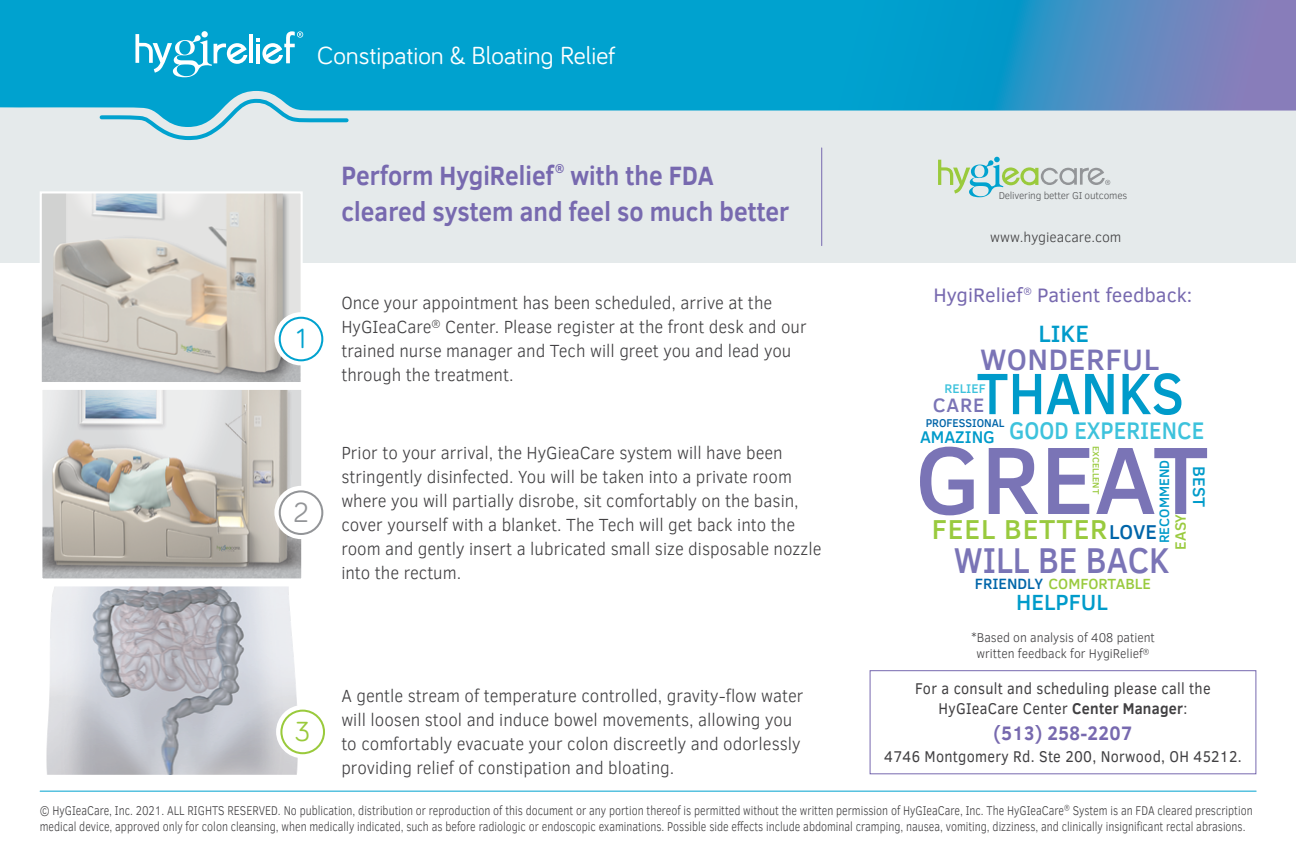
<style>
.page{position:relative;width:1296px;height:864px;background:#fff}
.page>*{position:absolute;margin:0;border:0;box-sizing:border-box;transform-origin:0 0}
.t1{font:500 97.6px "Clear Sans";color:#7a74b6}
.t2{font:500 59.6px "Clear Sans";color:#009bca;scale:.92 1}
.t3{font:500 36.8px "Clear Sans";color:#7a74b6;scale:.9 1}
.t4{font:500 30.2px "Clear Sans";letter-spacing:.02em;color:#7a74b6}
.t5{font:28.6px "Bariol";color:#9aca3c}
.t6{font:28.6px "Bariol";color:#939598}
.t7{font:28.6px "Bariol";color:#00a2cf}
.t8{font:500 28px "Clear Sans";letter-spacing:.03em;color:#99ca3e}
.t9{font:700 27.2px/36px "Clear Sans";letter-spacing:.005em;color:#7769af;scale:.9 1}
.t10{font:25.6px "Bariol";color:#fff}
.t11{font:500 24.6px "Clear Sans";color:#3dc2dc;scale:.91 1}
.t12{font:500 24.2px "Clear Sans";color:#009bca}
.t13{font:500 22.6px "Clear Sans";color:#009bca}
.t14{font:500 20.6px "Clear Sans";color:#0065a9}
.t15{font:20px "Clear Sans";color:#7769af}
.t16{font:700 20px "Clear Sans";letter-spacing:.02em;color:#7769af;scale:.9 1}
.t17{font:500 20px "Clear Sans";color:#7a74b6}
.t18{font:300 18px/24px "Clear Sans";color:#414042;scale:.95 1}
.t19{font:500 17.4px "Clear Sans";color:#009bca}
.t20{font:500 17.2px "Clear Sans";color:#009bca}
.t21{font:16px/20px "Clear Sans";letter-spacing:.02em;color:#414042;text-align:center;scale:.9 1}
.t22{font:500 15.4px "Clear Sans";color:#99ca3e}
.t23{font:500 15px "Clear Sans";color:#99ca3e}
.t24{font:300 14.2px "Clear Sans";color:#414042}
.t25{font:500 14px "Clear Sans";color:#009bca}
.t26{font:300 13px/16px "Clear Sans";color:#414042;scale:.83 1}
.t27{font:300 13px "Clear Sans";color:#414042;scale:.95 1}
.t28{font:500 12.8px "Clear Sans";color:#3dc2dc}
.t29{font:500 11.6px "Clear Sans";color:#0065a9;scale:.96 1}
.t30{font:700 11.6px "Clear Sans";color:#7769af;scale:.9 1}
.t31{font:300 10.4px "Clear Sans";color:#414042;scale:.95 1}
.t32{font:300 10.2px "Clear Sans";letter-spacing:-.02em;color:#58595b}
.t33{font:9.4px "Clear Sans";color:#7769af}
.t34{font:500 9.2px "Clear Sans";color:#99ca3e}
.t35{font:300 7.6px "Clear Sans";color:#414042;scale:.83 1}
.t36{font:300 7.6px "Clear Sans";color:#414042;scale:.95 1}
.s1{font-size:15.2px;color:#0065a9}
.s2{font-weight:700}
</style>
<div class="page">
<div style="left:0;top:0;width:1296px;height:262px;background:#e5eaeb"></div>
<svg style="left:0;top:0;width:1296px;height:111px;background:#189bcb"></svg>
<svg style="left:98px;top:100px;width:253px;height:41px"></svg>
<img style="left:46px;top:587px;width:252px;height:187px">
<div style="left:41px;top:584px;width:262px;height:193px;border:2px solid #fff"></div>
<div style="left:276px;top:705px;width:53px;height:53px;background:#fff;border-radius:50%"></div>
<div style="left:280px;top:710px;width:45px;height:44px;border:2px solid #9aca3c;border-radius:50%"></div>
<hr style="left:821px;top:148px;width:1px;height:98px;background:#7769af">
<hr style="left:40px;top:791px;width:1216px;height:1px;background:#00a2cf">
<img style="left:43px;top:194px;width:257px;height:187px">
<div style="left:40px;top:191px;width:263px;height:193px;border:2px solid #fff"></div>
<img style="left:43px;top:391px;width:257px;height:187px">
<div style="left:40px;top:388px;width:263px;height:193px;border:2px solid #fff"></div>
<div style="left:274px;top:486px;width:54px;height:53px;background:#fff;border-radius:50%"></div>
<div style="left:279px;top:490px;width:44px;height:45px;border:2px solid #939598;border-radius:50%"></div>
<div style="left:274px;top:312px;width:54px;height:53px;background:#fff;border-radius:50%"></div>
<div style="left:279px;top:317px;width:44px;height:44px;border:2px solid #00a2cf;border-radius:50%"></div>
<svg style="left:938px;top:157px;width:172px;height:40px"></svg>
<div style="left:870px;top:670px;width:386px;height:104px;border:1px solid #7769af"></div>
<div style="left:201px;top:31px;width:7px;height:6px;background:#fff;border-radius:50%"></div>
<hr style="left:249px;top:34px;width:4px;height:29px;background:#fff">
<svg style="left:135px;top:34px;width:112px;height:43px;background:#41b9db"></svg>
<svg style="left:256px;top:31px;width:47px;height:33px;background:#51bfde"></svg>
<h3 class="t10" style="left:317px;top:38px;width:300px">Constipation &amp; Bloating Relief</h3>
<h3 class="t7" style="left:296px;top:319px;width:12px">1</h3>
<h3 class="t6" style="left:293px;top:493px;width:17px">2</h3>
<p class="t30" style="left:555px;top:160px;width:12px">R</p>
<h3 class="t9" style="left:341px;top:156px;width:237px">Perform HygiRelief</h3>
<h3 class="t9" style="left:341px;top:156px;width:499px;text-indent:229px">with the FDA cleared system and feel so much better</h3>
<p class="t18" style="left:445px;top:291px;width:382px;text-indent:-104px">Once your appointment has been scheduled, arrive at the<br>Center. Please register at the front desk and our</p>
<p class="t31" style="left:431px;top:317px;width:11px">®</p>
<p class="t18" style="left:341px;top:315px;width:475px">HyGIeaCare<br>trained nurse manager and Tech will greet you and lead you through the treatment.</p>
<p class="t18" style="left:341px;top:441px;width:507px">Prior to your arrival, the HyGieaCare system will have been stringently disinfected. You will be taken into a private room where you will partially disrobe, sit comfortably on the basin, cover yourself with a blanket. The Tech will get back into the room and gently insert a lubricated small size disposable nozzle into the rectum.</p>
<h3 class="t5" style="left:295px;top:712px;width:17px">3</h3>
<p class="t18" style="left:341px;top:684px;width:488px">A gentle stream of temperature controlled, gravity-flow water will loosen stool and induce bowel movements, allowing you to comfortably evacuate your colon discreetly and odorlessly providing relief of constipation and bloating.</p>
<p class="t32" style="left:999px;top:188px;width:130px">Delivering better GI outcomes</p>
<p class="t24" style="left:990px;top:227px;width:133px">www.hygieacare.com</p>
<p class="t15" style="left:934px;top:282px;width:91px">HygiRelief</p>
<p class="t15" style="left:1037px;top:282px;width:157px">Patient feedback:</p>
<p class="t33" style="left:1023px;top:284px;width:10px">®</p>
<h3 class="t12" style="left:1038px;top:317px;width:52px">LIKE</h3>
<h3 class="t4" style="left:980px;top:338px;width:181px">WONDERFUL</h3>
<h2 class="t2" style="left:977px;top:352px;width:227px">THANKS</h2>
<p class="t28" style="left:945px;top:380px;width:42px">RELIEF</p>
<p class="t17" style="left:933px;top:391px;width:53px">CARE</p>
<p class="t29" style="left:926px;top:415px;width:84px">PROFESSIONAL</p>
<h3 class="t11" style="left:1009px;top:414px;width:216px">GOOD EXPERIENCE</h3>
<p class="t19" style="left:920px;top:425px;width:76px">AMAZING</p>
<p class="t34" style="left:1103px;top:446px;width:50px;rotate:90deg">EXCELLENT</p>
<h1 class="t1" style="left:915px;top:412px;width:296px">GREAT</h1>
<p class="t25" style="left:1155px;top:543px;width:85px;rotate:-90deg">RECOMMEND</p>
<p class="t20" style="left:1211px;top:466px;width:42px;rotate:90deg">BEST</p>
<p class="t22" style="left:1170px;top:550px;width:38px;rotate:-90deg">EASY</p>
<h3 class="t8" style="left:932px;top:510px;width:177px">FEEL BETTER</h3>
<p class="t14" style="left:1109px;top:518px;width:49px">LOVE</p>
<h3 class="t3" style="left:954px;top:534px;width:242px">WILL BE BACK</h3>
<p class="t23" style="left:975px;top:573px;width:178px"><span class="s1">FRIENDLY</span> COMFORTABLE</p>
<p class="t13" style="left:1016px;top:586px;width:93px">HELPFUL</p>
<p class="t27" style="left:971px;top:629px;width:195px">*Based on analysis of 408 patient</p>
<p class="t36" style="left:1143px;top:646px;width:8px">R</p>
<p class="t27" style="left:977px;top:645px;width:176px">written feedback for HygiRelief</p>
<p class="t21" style="left:915px;top:678px;width:330px">For a consult and scheduling please call the<br>HyGIeaCare Center <span class="s2">Center Manager</span>:</p>
<p class="t16" style="left:994px;top:719px;width:156px">)513( 258-2207</p>
<p class="t21" style="left:884px;top:746px;width:399px">4746 Montgomery Rd. Ste 200, Norwood, OH 45212.</p>
<p class="t26" style="left:40px;top:802px;width:1454px">© HyGIeaCare, Inc. 2021. ALL RIGHTS RESERVED. No publication, distribution or reproduction of this document or any portion thereof is permitted without the written permission of HyGIeaCare, Inc. The HyGIeaCare<br>medical device, approved only for colon cleansing, when medically indicated, such as before radiologic or endoscopic examinations. Possible side effects include abdominal cramping, nausea, vomiting, dizziness, and clinically insignificant rectal abrasions.</p>
<p class="t35" style="left:1064px;top:803px;width:8px">®</p>
<p class="t26" style="left:1073px;top:802px;width:218px">System is an FDA cleared prescription</p>
</div>
